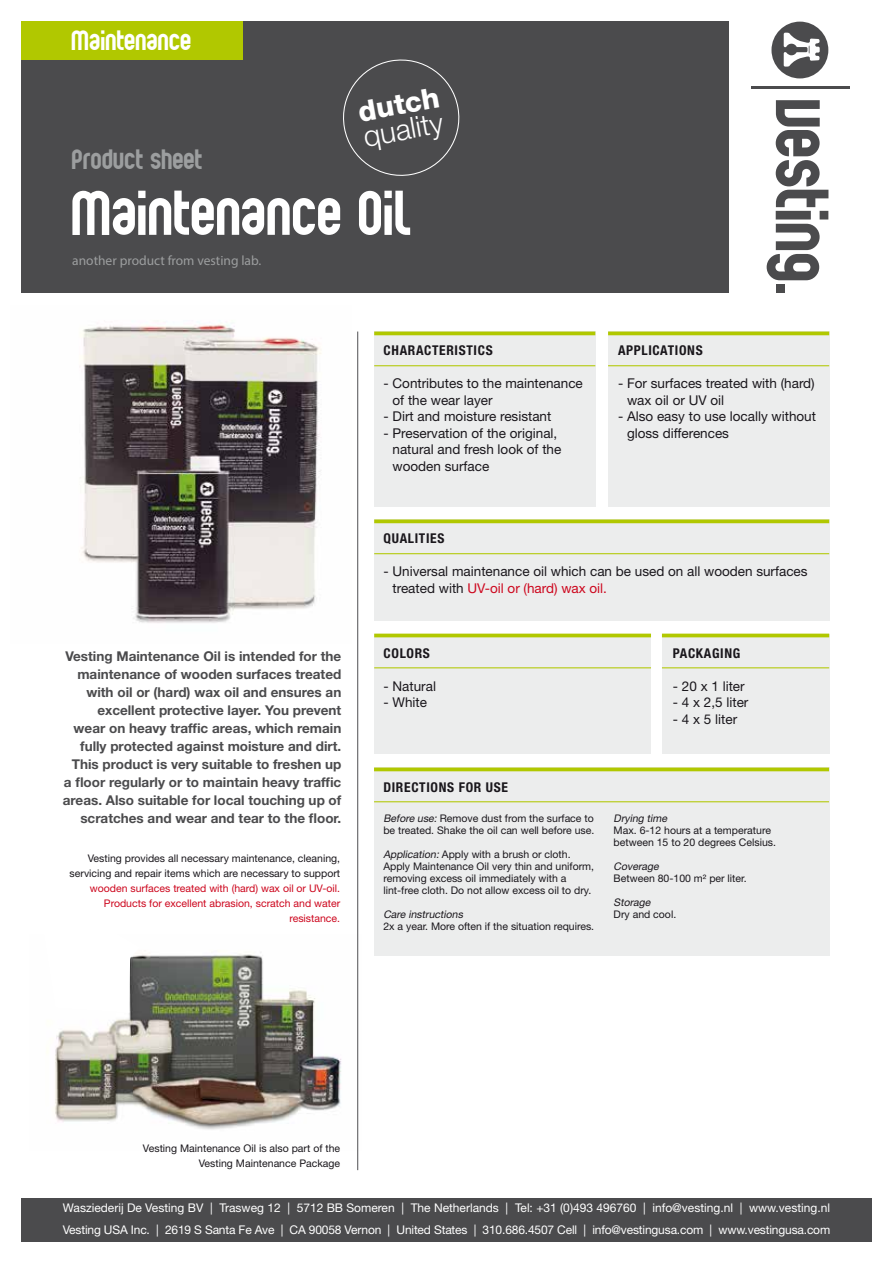
<style>
.page{position:relative;width:893px;height:1263px;background:#fff}
.page>*{position:absolute;margin:0;border:0;box-sizing:border-box;transform-origin:0 0}
.t1{font:81px "Globus";color:#fff}
.t2{font:35.85px "Globus";color:#9c9e9f}
.t3{font:35.85px "Globus";color:#fff}
.t4{font:300 29.1px "Helvetica Neue LT Std";color:#fff}
.t5{font:800 28.5px "Helvetica Neue LT Std";color:#fff}
.t6{font:700 13.5px/18px "Helvetica Neue LT Std";color:#4b4b4d;text-align:right}
.t7{font:13.5px/16.5px "Helvetica Neue LT Std";color:#1a171c}
.t8{font:700 condensed 13.5px "Helvetica Neue LT Std";letter-spacing:.05em;color:#1a171c}
.t9{font:13.5px "Myriad Pro";color:#9c9e9f}
.t10{font:12px/22.4px "Helvetica Neue LT Std";letter-spacing:-.015em;color:#fff}
.t11{font:10.5px/12px "Helvetica Neue LT Std";color:#1a171c}
.t12{font:10.5px/15px "Helvetica Neue LT Std";color:#cd071e;text-align:right}
.t13{font:italic 10.5px "Helvetica Neue LT Std";color:#1a171c}
.s1{color:#cd071e}
.s2{font-style:italic}
</style>
<div class="page">
<div style="left:374px;top:519px;width:455px;height:102px;background:#eceded"></div>
<svg style="left:374px;top:519px;width:455px;height:4px;background:#b8cc1d"></svg>
<hr style="left:374px;top:553px;width:455px;height:1px;background:#b1c800">
<div style="left:608px;top:332px;width:221px;height:175px;background:#eceded"></div>
<hr style="left:608px;top:332px;width:221px;height:3px;background:#b1c800">
<hr style="left:608px;top:365px;width:221px;height:1px;background:#b1c800">
<div style="left:374px;top:332px;width:221px;height:175px;background:#eceded"></div>
<hr style="left:374px;top:332px;width:221px;height:3px;background:#b1c800">
<hr style="left:374px;top:365px;width:221px;height:1px;background:#b1c800">
<div style="left:21px;top:21px;width:708px;height:271px;background:#4b4b4d"></div>
<div style="left:21px;top:21px;width:221px;height:39px;background:#b1c800"></div>
<div style="left:662px;top:634px;width:167px;height:119px;background:#eceded"></div>
<div style="left:374px;top:634px;width:277px;height:119px;background:#eceded"></div>
<hr style="left:374px;top:634px;width:277px;height:3px;background:#b1c800">
<hr style="left:374px;top:667px;width:277px;height:1px;background:#b1c800">
<hr style="left:662px;top:634px;width:167px;height:3px;background:#b1c800">
<hr style="left:662px;top:667px;width:167px;height:1px;background:#b1c800">
<img style="left:54px;top:935px;width:305px;height:215px">
<hr style="left:357px;top:332px;width:1px;height:838px;background:#58585a">
<img style="left:80px;top:324px;width:241px;height:299px">
<div style="left:374px;top:767px;width:455px;height:189px;background:#eceded"></div>
<svg style="left:374px;top:767px;width:455px;height:4px;background:#b9cd21"></svg>
<hr style="left:374px;top:801px;width:455px;height:1px;background:#b1c800">
<svg style="left:343px;top:59px;width:117px;height:117px"></svg>
<div style="left:21px;top:1198px;width:851px;height:21px;background:#4b4b4d"></div>
<div style="left:21px;top:1220px;width:851px;height:22px;background:#4b4b4d"></div>
<svg style="left:54px;top:935px;width:86px;height:78px"></svg>
<svg style="left:767px;top:100px;width:61px;height:180px"></svg>
<div style="left:776px;top:284px;width:9px;height:8px;background:#4b4b4d"></div>
<hr style="left:751px;top:86px;width:98px;height:3px;background:#4b4b4d">
<svg style="left:771px;top:22px;width:57px;height:56px"></svg>
<h2 class="t3" style="left:72px;top:22px;width:121px">Maintenance</h2>
<h2 class="t2" style="left:72px;top:140px;width:132px">Product sheet</h2>
<h3 class="t5" style="left:355px;top:95px;width:84px;rotate:-10deg">dutch</h3>
<h3 class="t4" style="left:361px;top:119px;width:82px;rotate:-10deg">quality</h3>
<h1 class="t1" style="left:72px;top:170px;width:342px">Maintenance Oil</h1>
<p class="t9" style="left:72px;top:252px;width:190px">another product from vesting lab.</p>
<p class="t6" style="left:63px;top:646px;width:280px">Vesting Maintenance Oil is intended for the maintenance of wooden surfaces treated with oil or (hard) wax oil and ensures an excellent protective layer. You prevent wear on heavy traffic areas, which remain fully protected against moisture and dirt.<br>This product is very suitable to freshen up a floor regularly or to maintain heavy traffic areas. Also suitable for local touching up of scratches and wear and tear to the floor.</p>
<p class="t11" style="left:70px;top:851px;width:272px;line-height:15px;text-align:right">Vesting provides all necessary maintenance, cleaning, servicing and repair items which are necessary to support</p>
<p class="t12" style="left:90px;top:881px;width:252px">wooden surfaces treated with (hard) wax oil or UV-oil.<br>Products for excellent abrasion, scratch and water resistance.</p>
<p class="t8" style="left:384px;top:342px;width:111px">CHARACTERISTICS</p>
<p class="t7" style="left:393px;top:375px;width:192px;text-indent:-9px">- Contributes to the maintenance of the wear layer</p>
<p class="t7" style="left:384px;top:408px;width:169px">- Dirt and moisture resistant</p>
<p class="t7" style="left:393px;top:424px;width:170px;text-indent:-9px">- Preservation of the original, natural and fresh look of the wooden surface</p>
<p class="t8" style="left:618px;top:342px;width:86px">APPLICATIONS</p>
<p class="t7" style="left:627px;top:375px;width:189px;text-indent:-9px">- For surfaces treated with (hard) wax oil or UV oil</p>
<p class="t7" style="left:627px;top:408px;width:190px;text-indent:-9px">- Also easy to use locally without gloss differences</p>
<p class="t8" style="left:384px;top:530px;width:62px">QUALITIES</p>
<p class="t7" style="left:393px;top:563px;width:417px;text-indent:-9px">- Universal maintenance oil which can be used on all wooden surfaces treated with <span class="s1">UV-oil or (hard) wax oil.</span></p>
<p class="t8" style="left:384px;top:644px;width:48px">COLORS</p>
<p class="t7" style="left:384px;top:677px;width:54px">- Natural</p>
<p class="t7" style="left:384px;top:694px;width:45px">- White</p>
<p class="t8" style="left:673px;top:644px;width:69px">PACKAGING</p>
<p class="t7" style="left:673px;top:677px;width:73px">- 20 x 1 liter</p>
<p class="t7" style="left:673px;top:694px;width:77px">- 4 x 2,5 liter</p>
<p class="t7" style="left:673px;top:710px;width:66px">- 4 x 5 liter</p>
<p class="t8" style="left:383px;top:778px;width:126px">DIRECTIONS FOR USE</p>
<p class="t11" style="left:383px;top:812px;width:213px"><span class="s2">Before use:</span> Remove dust from the surface to be treated. Shake the oil can well before use.</p>
<p class="t11" style="left:383px;top:848px;width:212px"><span class="s2">Application:</span> Apply with a brush or cloth.<br>Apply Maintenance Oil very thin and uniform, removing excess oil immediately with a lint-free cloth. Do not allow excess oil to dry.</p>
<p class="t13" style="left:383px;top:908px;width:83px">Care instructions</p>
<p class="t11" style="left:383px;top:920px;width:212px">2x a year. More often if the situation requires.</p>
<p class="t13" style="left:614px;top:812px;width:57px">Drying time</p>
<p class="t11" style="left:614px;top:824px;width:164px">Max. 6-12 hours at a temperature between 15 to 20 degrees Celsius.</p>
<p class="t13" style="left:614px;top:860px;width:49px">Coverage</p>
<p class="t11" style="left:614px;top:872px;width:135px">Between 80-100 m² per liter.</p>
<p class="t13" style="left:614px;top:896px;width:41px">Storage</p>
<p class="t11" style="left:614px;top:908px;width:64px">Dry and cool.</p>
<p class="t11" style="left:143px;top:1140px;width:199px;line-height:15px;text-align:right">Vesting Maintenance Oil is also part of the<br>Vesting Maintenance Package</p>
<p class="t10" style="left:63px;top:1196px;width:769px">Wasziederij De Vesting BV | Trasweg 12 | 5712 BB Someren | The Netherlands | Tel: +31 (0)493 496760 | info@vesting.nl | www.vesting.nl<br>Vesting USA Inc. | 2619 S Santa Fe Ave | CA 90058 Vernon | United States | 310.686.4507 Cell | info@vestingusa.com | www.vestingusa.com</p>
</div>
